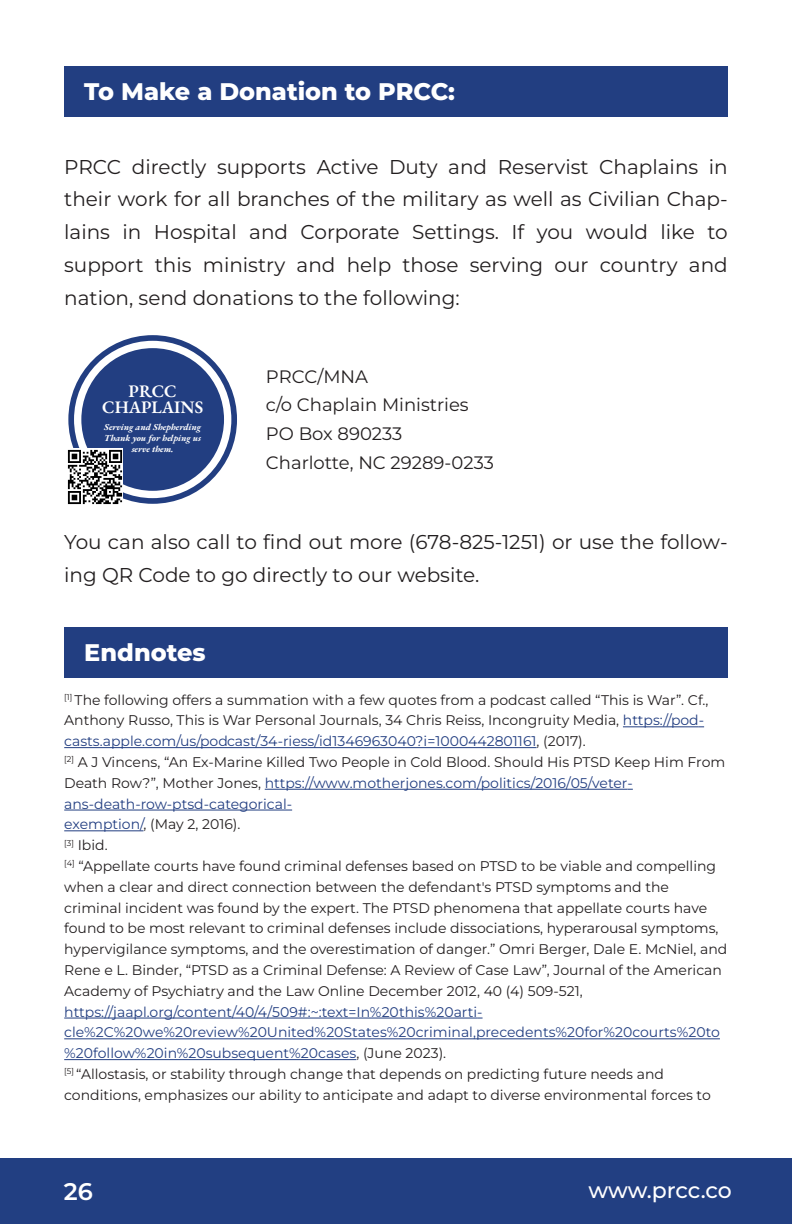
<style>
.page{position:relative;width:792px;height:1224px;background:#fff}
.page>*{position:absolute;margin:0;border:0;box-sizing:border-box;transform-origin:0 0}
.t1{font:800 24px "Montserrat";color:#fff}
.t2{font:600 24px "Montserrat";color:#fff}
.t3{font:500 22px "Montserrat";letter-spacing:-.01em;color:#fff}
.t4{font:20px/32.8px "Montserrat";color:#231f20;text-align:justify}
.t5{font:18px/28.8px "Montserrat";color:#231f20}
.t6{font:600 17.6px/16.4px "EB Garamond";color:#fff;text-align:center}
.t7{font:14px/20.8px "Montserrat";color:#231f20}
.t8{font:14px/20.8px "Montserrat";color:#223e81}
.t9{font:italic 700 9px/11.4px "EB Garamond";color:#fff;text-align:center}
.s1{color:#223e81}
.s2{color:#231f20}
</style>
<div class="page">
<div style="left:0;top:1158px;width:792px;height:66px;background:#223f82"></div>
<div style="left:68px;top:335px;width:169px;height:169px;border:6px solid #223e81;border-radius:50%"></div>
<div style="left:81px;top:348px;width:143px;height:143px;background:#223e81;border-radius:50%"></div>
<img style="left:67px;top:448px;width:56px;height:57px">
<div style="left:64px;top:66px;width:664px;height:51px;background:#223e81"></div>
<hr style="left:623px;top:726px;width:76px;height:1px;background:#223e81">
<hr style="left:64px;top:747px;width:473px;height:1px;background:#223e81">
<hr style="left:265px;top:789px;width:362px;height:1px;background:#223e81">
<hr style="left:64px;top:810px;width:228px;height:1px;background:#223e81">
<hr style="left:64px;top:830px;width:80px;height:1px;background:#223e81">
<hr style="left:64px;top:1018px;width:413px;height:1px;background:#223e81">
<hr style="left:64px;top:1038px;width:656px;height:1px;background:#223e81">
<hr style="left:64px;top:1059px;width:292px;height:1px;background:#223e81">
<div style="left:64px;top:627px;width:664px;height:51px;background:#223e81"></div>
<h1 class="t1" style="left:84px;top:75px;width:372px">To Make a Donation to PRCC:</h1>
<p class="t4" style="left:64px;top:150px;width:665px">PRCC directly supports Active Duty and Reservist Chaplains in their work for all branches of the military as well as Civilian Chap&shy;lains in Hospital and Corporate Settings. If you would like to support this ministry and help those serving our country and nation, send donations to the following:</p>
<p class="t6" style="left:102px;top:383px;width:103px">PRCC<br>CHAPLAINS</p>
<p class="t9" style="left:104px;top:421px;width:98px">Serving and Shepherding<br>Thank you for helping us serve them.</p>
<p class="t5" style="left:266px;top:361px;width:230px">PRCC/MNA<br>c/o Chaplain Ministries<br>PO Box 890233<br>Charlotte, NC 29289-0233</p>
<h3 class="t4" style="left:64px;top:525px;width:665px">You can also call to find out more (678-825-1251) or use the follow&shy;ing QR Code to go directly to our website.</h3>
<h1 class="t1" style="left:84px;top:637px;width:123px">Endnotes</h1>
<p class="t7" style="left:64px;top:689px;width:665px"><sup>[1]</sup> The following offers a summation with a few quotes from a podcast called “This is War”. Cf., Anthony Russo, This is War Personal Journals, 34 Chris Reiss, Incongruity Media, <span class="s1">https://pod&shy;casts.apple.com/us/podcast/34-riess/id1346963040?i=1000442801161</span>, (2017).<br><sup>[2]</sup> A J Vincens, “An Ex-Marine Killed Two People in Cold Blood. Should His PTSD Keep Him From Death Row?”, Mother Jones, <span class="s1">https://www.motherjones.com/politics/2016/05/veter&shy;ans-death-row-ptsd-categorical-<br>exemption/</span>, (May 2, 2016).<br><sup>[3]</sup> Ibid.<br><sup>[4]</sup> “Appellate courts have found criminal defenses based on PTSD to be viable and compelling when a clear and direct connection between the defendant's PTSD symptoms and the criminal incident was found by the expert. The PTSD phenomena that appellate courts have found to be most relevant to criminal defenses include dissociations, hyperarousal symptoms, hypervigilance symptoms, and the overestimation of danger.” Omri Berger, Dale E. McNiel, and Rene e L. Binder, “PTSD as a Criminal Defense: A Review of Case Law”, Journal of the American Academy of Psychiatry and the Law Online December 2012, 40 (4) 509-521,</p>
<p class="t8" style="left:64px;top:1001px;width:657px">https://jaapl.org/content/40/4/509#:~:text=In%20this%20arti&shy;cle%2C%20we%20review%20United%20States%20criminal,precedents%20for%20courts%20to %20follow%20in%20subsequent%20cases<span class="s2">, (June 2023).<br></span><sup>[5]</sup> <span class="s2">“Allostasis, or stability through change that depends on predicting future needs and conditions, emphasizes our ability to anticipate and adapt to diverse environmental forces to</span></p>
<h1 class="t2" style="left:64px;top:1175px;width:31px">26</h1>
<h2 class="t3" style="left:588px;top:1175px;width:145px">www.prcc.co</h2>
</div>
